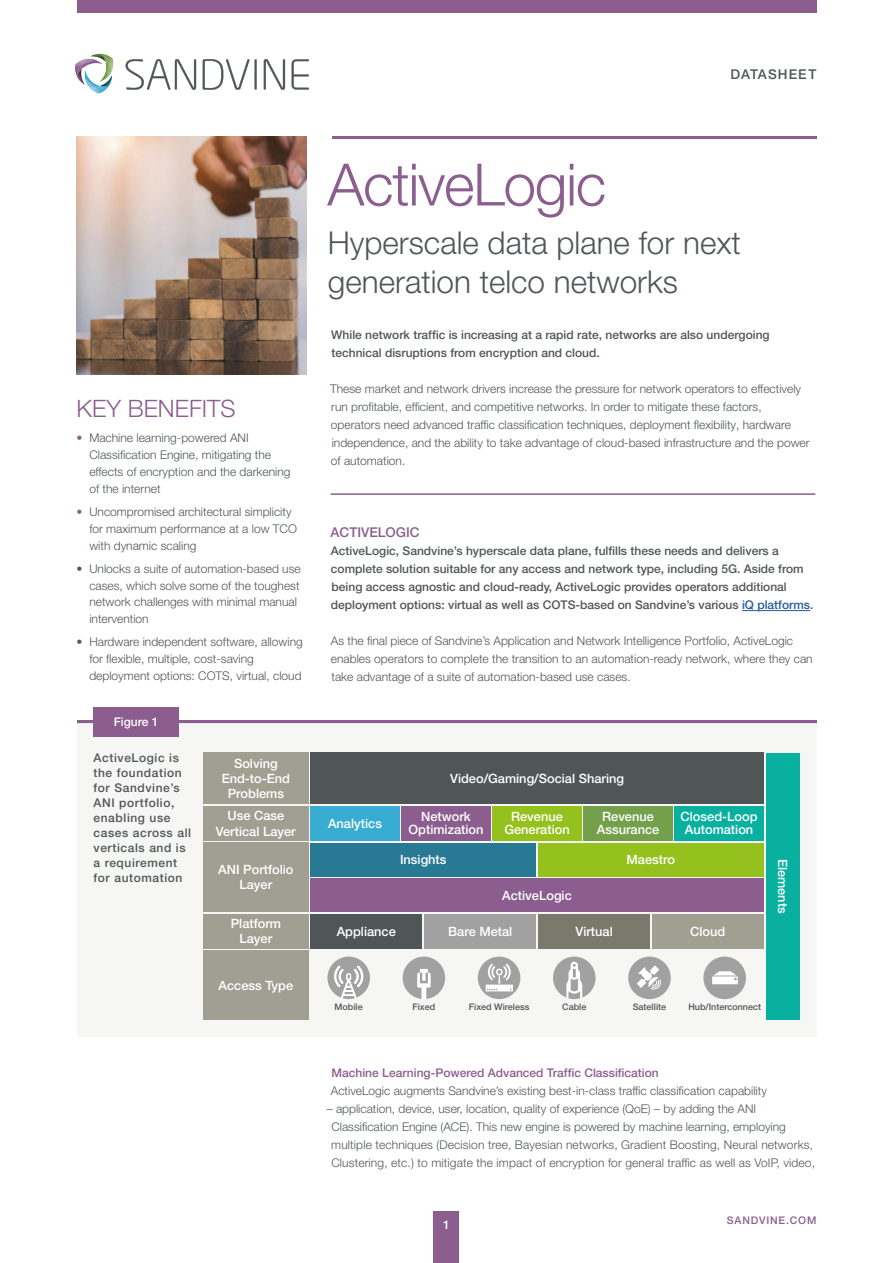
<style>
.page{position:relative;width:893px;height:1263px;background:#fff}
.page>*{position:absolute;margin:0;border:0;box-sizing:border-box;transform-origin:0 0}
.t1{font:300 58.5px "Helvetica Neue LT Pro";letter-spacing:-.02em;color:#8b5e8f}
.t2{font:300 31.5px/39px "Helvetica Neue LT Pro";color:#505657}
.t3{font:300 24px "Helvetica Neue LT Pro";color:#8b5e8f}
.t4{font:500 13.5px "Helvetica Neue LT Pro";color:#8b5e8f}
.t5{font:500 13.5px "Helvetica Neue LT Pro";letter-spacing:.08em;color:#505657}
.t6{font:500 12.9px/15.5px "Helvetica Neue LT Pro";color:#fff;text-align:center}
.t7{font:300 12px/16.8px "Helvetica Neue LT Pro";color:#505657}
.t8{font:500 12px/18px "Helvetica Neue LT Pro";color:#505657}
.t9{font:500 12px/15px "Helvetica Neue LT Pro";letter-spacing:.05em;color:#505657}
.t10{font:500 12px "Helvetica Neue LT Pro";color:#8b5e8f}
.t11{font:500 12px "Helvetica Neue LT Pro";color:#fff}
.t12{font:500 10.5px "Helvetica Neue LT Pro";letter-spacing:.08em;color:#8b5e8f}
.t13{font:500 9px "Helvetica Neue LT Pro";color:#505657}
.s1{color:#8b5e8f}
.s2{color:#275b9b}
</style>
<div class="page">
<div style="left:77px;top:0;width:739px;height:13px;background:#8b5e8f"></div>
<hr style="left:331px;top:493px;width:484px;height:2px;background:#8b5e8f">
<hr style="left:742px;top:610px;width:68px;height:1px;background:#275b9b">
<svg style="left:75px;top:54px;width:39px;height:39px"></svg>
<img style="left:77px;top:69px;width:8px;height:16px">
<svg style="left:126px;top:59px;width:70px;height:31px"></svg>
<svg style="left:203px;top:59px;width:54px;height:31px"></svg>
<svg style="left:264px;top:59px;width:21px;height:31px"></svg>
<svg style="left:292px;top:59px;width:17px;height:31px"></svg>
<hr style="left:332px;top:136px;width:484px;height:2px;background:#8b5e8f">
<img style="left:77px;top:136px;width:230px;height:238px">
<div style="left:434px;top:1212px;width:25px;height:51px;background:#8b5e8f"></div>
<hr style="left:77px;top:720px;width:739px;height:3px;background:#8b5e8f">
<div style="left:77px;top:723px;width:739px;height:313px;background:#f6f6f4"></div>
<div style="left:94px;top:707px;width:85px;height:29px;background:#8b5e8f"></div>
<div style="left:203px;top:806px;width:106px;height:34px;background:#a19f92"></div>
<div style="left:203px;top:843px;width:106px;height:69px;background:#a19f92"></div>
<div style="left:203px;top:914px;width:106px;height:34px;background:#a19f92"></div>
<div style="left:203px;top:753px;width:106px;height:51px;background:#a19f92"></div>
<div style="left:766px;top:753px;width:33px;height:266px;background:#09b0a0"></div>
<div style="left:310px;top:753px;width:454px;height:51px;background:#505657"></div>
<div style="left:310px;top:806px;width:90px;height:34px;background:#38acd2"></div>
<div style="left:492px;top:806px;width:90px;height:34px;background:#95c11f"></div>
<div style="left:401px;top:806px;width:90px;height:34px;background:#8b5e8f"></div>
<div style="left:583px;top:806px;width:90px;height:34px;background:#74a04c"></div>
<div style="left:674px;top:806px;width:90px;height:34px;background:#09b0a0"></div>
<div style="left:310px;top:879px;width:454px;height:33px;background:#8b5e8f"></div>
<div style="left:310px;top:843px;width:226px;height:34px;background:#287993"></div>
<div style="left:538px;top:843px;width:226px;height:34px;background:#95c11f"></div>
<div style="left:424px;top:914px;width:112px;height:35px;background:#a1a1a2"></div>
<div style="left:310px;top:914px;width:112px;height:35px;background:#505657"></div>
<div style="left:538px;top:914px;width:112px;height:35px;background:#7b796b"></div>
<div style="left:652px;top:914px;width:112px;height:35px;background:#a19f92"></div>
<div style="left:203px;top:950px;width:106px;height:69px;background:#a19f92"></div>
<div style="left:327px;top:956px;width:43px;height:43px;background:#a1a1a2;border-radius:50%"></div>
<svg style="left:334px;top:965px;width:29px;height:33px"></svg>
<div style="left:403px;top:956px;width:42px;height:43px;background:#a1a1a2;border-radius:50%"></div>
<svg style="left:417px;top:969px;width:14px;height:30px"></svg>
<div style="left:478px;top:956px;width:42px;height:43px;background:#a1a1a2;border-radius:50%"></div>
<svg style="left:486px;top:963px;width:27px;height:28px"></svg>
<div style="left:553px;top:956px;width:43px;height:43px;background:#a1a1a2;border-radius:50%"></div>
<svg style="left:566px;top:962px;width:16px;height:36px"></svg>
<div style="left:628px;top:956px;width:43px;height:43px;background:#a1a1a2;border-radius:50%"></div>
<svg style="left:637px;top:965px;width:24px;height:24px"></svg>
<div style="left:703px;top:956px;width:43px;height:43px;background:#a1a1a2;border-radius:50%"></div>
<svg style="left:712px;top:971px;width:26px;height:13px"></svg>
<p class="t5" style="left:730px;top:66px;width:87px">DATASHEET</p>
<h3 class="t3" style="left:77px;top:394px;width:161px">KEY BENEFITS</h3>
<p class="t7" style="left:89px;top:429px;width:203px;text-indent:-13px"><span class="s1">•</span> Machine learning-powered ANI<br>Classification Engine, mitigating the effects of encryption and the darkening of the internet</p>
<p class="t7" style="left:89px;top:503px;width:209px;text-indent:-13px"><span class="s1">•</span> Uncompromised architectural simplicity for maximum performance at a low TCO with dynamic scaling</p>
<p class="t7" style="left:89px;top:560px;width:213px;text-indent:-13px">• Unlocks a suite of automation-based use cases, which solve some of the toughest network challenges with minimal manual intervention</p>
<p class="t7" style="left:89px;top:633px;width:215px;text-indent:-13px">• Hardware independent software, allowing for flexible, multiple, cost-saving deployment options: COTS, virtual, cloud</p>
<p class="t11" style="left:114px;top:714px;width:46px">Figure 1</p>
<p class="t9" style="left:94px;top:750px;width:99px">ActiveLogic is the foundation for Sandvine’s<br>ANI portfolio, enabling use cases across all verticals and is a requirement for automation</p>
<p class="t6" style="left:222px;top:755px;width:70px">Solving<br>End-to-End<br>Problems</p>
<p class="t6" style="left:216px;top:808px;width:81px">Use Case<br>Vertical Layer</p>
<p class="t6" style="left:218px;top:862px;width:77px">ANI Portfolio<br>Layer</p>
<p class="t6" style="left:231px;top:915px;width:52px">Platform<br>Layer</p>
<p class="t6" style="left:219px;top:977px;width:76px">Access Type</p>
<h1 class="t1" style="left:327px;top:149px;width:280px">ActiveLogic</h1>
<h2 class="t2" style="left:328px;top:222px;width:415px">Hyperscale data plane for next generation telco networks</h2>
<p class="t8" style="left:331px;top:326px;width:440px">While network traffic is increasing at a rapid rate, networks are also undergoing technical disruptions from encryption and cloud.</p>
<p class="t7" style="left:330px;top:380px;width:481px;line-height:18px">These market and network drivers increase the pressure for network operators to effectively run profitable, efficient, and competitive networks. In order to mitigate these factors, operators need advanced traffic classification techniques, deployment flexibility, hardware independence, and the ability to take advantage of cloud-based infrastructure and the power of automation.</p>
<p class="t4" style="left:331px;top:524px;width:91px">ACTIVELOGIC</p>
<p class="t8" style="left:331px;top:542px;width:484px">ActiveLogic, Sandvine’s hyperscale data plane, fulfills these needs and delivers a complete solution suitable for any access and network type, including 5G. Aside from being access agnostic and cloud-ready, ActiveLogic provides operators additional deployment options: virtual as well as COTS-based on Sandvine’s various <span class="s2">iQ platforms</span>.</p>
<p class="t7" style="left:331px;top:632px;width:483px;line-height:18px">As the final piece of Sandvine’s Application and Network Intelligence Portfolio, ActiveLogic enables operators to complete the transition to an automation-ready network, where they can take advantage of a suite of automation-based use cases.</p>
<p class="t6" style="left:450px;top:770px;width:176px">Video/Gaming/Social Sharing</p>
<p class="t6" style="left:408px;top:810px;width:77px;line-height:12.9px">Network<br>Optimization</p>
<p class="t6" style="left:597px;top:810px;width:64px;line-height:12.9px">Revenue<br>Assurance</p>
<p class="t6" style="left:681px;top:810px;width:78px;line-height:12.9px">Closed-Loop<br>Automation</p>
<p class="t6" style="left:328px;top:815px;width:55px">Analytics</p>
<p class="t6" style="left:504px;top:810px;width:67px;line-height:12.9px">Revenue<br>Generation</p>
<p class="t6" style="left:400px;top:852px;width:48px">Insights</p>
<p class="t6" style="left:627px;top:852px;width:50px">Maestro</p>
<p class="t6" style="left:502px;top:887px;width:71px">ActiveLogic</p>
<p class="t6" style="left:337px;top:923px;width:61px">Appliance</p>
<p class="t6" style="left:448px;top:923px;width:66px">Bare Metal</p>
<p class="t6" style="left:575px;top:923px;width:39px">Virtual</p>
<p class="t6" style="left:690px;top:923px;width:37px">Cloud</p>
<p class="t6" style="left:790px;top:859px;width:56px;rotate:90deg">Elements</p>
<p class="t13" style="left:335px;top:1001px;width:30px">Mobile</p>
<p class="t13" style="left:412px;top:1001px;width:24px">Fixed</p>
<p class="t13" style="left:469px;top:1001px;width:62px">Fixed Wireless</p>
<p class="t13" style="left:562px;top:1001px;width:26px">Cable</p>
<p class="t13" style="left:633px;top:1001px;width:35px">Satellite</p>
<p class="t13" style="left:688px;top:1002px;width:74px">Hub/Interconnect</p>
<p class="t10" style="left:332px;top:1066px;width:329px">Machine Learning-Powered Advanced Traffic Classification</p>
<p class="t7" style="left:331px;top:1082px;width:438px">ActiveLogic augments Sandvine’s existing best-in-class traffic classification capability</p>
<p class="t7" style="left:331px;top:1100px;width:485px;line-height:18px;text-indent:-5px">– application, device, user, location, quality of experience (QoE) – by adding the ANI Classification Engine (ACE). This new engine is powered by machine learning, employing multiple techniques (Decision tree, Bayesian networks, Gradient Boosting, Neural networks, Clustering, etc.) to mitigate the impact of encryption for general traffic as well as VoIP, video,</p>
<p class="t11" style="left:443px;top:1217px;width:8px">1</p>
<p class="t12" style="left:727px;top:1214px;width:91px">SANDVINE.COM</p>
</div>
